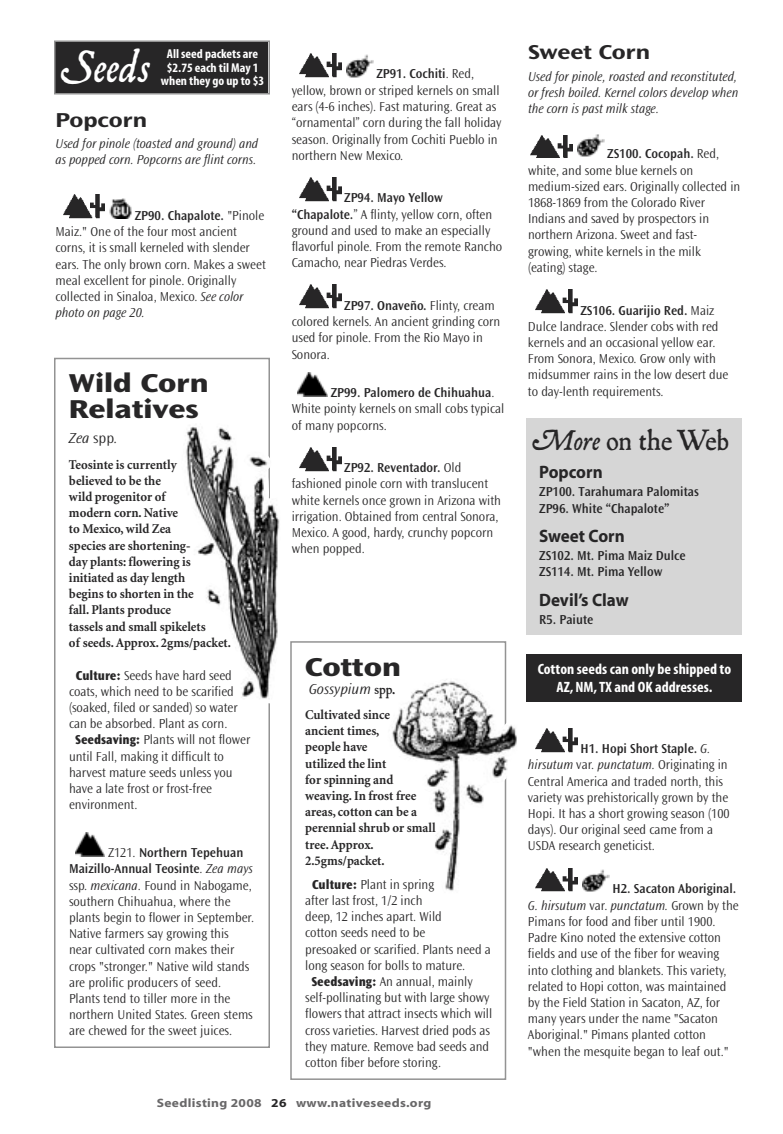
<style>
.page{position:relative;width:783px;height:1134px;background:#fff}
.page>*{position:absolute;margin:0;border:0;box-sizing:border-box;transform-origin:0 0}
.t1{font:italic 47.25px "P22 Mayflower";color:#fff;scale:.95 1}
.t2{font:30px "P22 Mayflower";color:#272627;scale:.95 1}
.t3{font:27px/25.5px "Ocean Sans MM 760 800";color:#272627}
.t4{font:21px "Ocean Sans MM 648 800";color:#272627}
.t5{font:700 18px "Myriad";color:#272627;scale:.95 1}
.t6{font:700 condensed 15px/18px "Myriad";color:#fff;text-align:center;scale:1.05 1}
.t7{font:15px "Ocean Sans MM It 310 475";color:#272627}
.t8{font:13.5px/16.2px "Ocean Sans MM 310 475";color:#272627;scale:.95 1}
.t9{font:700 13.5px/16.2px "Minion";color:#272627;scale:.95 1}
.t10{font:13.5px/16.2px "Ocean Sans MM 512 475";color:#272627;scale:.95 1}
.t11{font:13.5px/16.2px "Ocean Sans MM It 310 475";color:#272627;text-align:justify;scale:.95 1}
.t12{font:700 condensed 12.9px/13.5px "Myriad";color:#fff;text-align:center;scale:1.05 1}
.t13{font:700 12.15px "Myriad";letter-spacing:.025em;color:#686768;scale:1.11 1}
.s1{font-family:"Ocean Sans MM 310 475"}
.s2{font-family:"Ocean Sans MM It 310 475"}
.s3{font-family:"Ocean Sans MM 760 475"}
.s4{font-family:"Ocean Sans MM 512 475"}
.s5{font-family:"P22 Mayflower"}
.s6{color:#272627}
.s7{font-style:italic}
</style>
<div class="page">
<div style="left:54px;top:358px;width:216px;height:690px;border:2px solid #939393"></div>
<img style="left:75px;top:832px;width:30px;height:24px">
<img style="left:186px;top:423px;width:94px;height:280px">
<img style="left:536px;top:290px;width:41px;height:23px">
<img style="left:578px;top:134px;width:27px;height:23px">
<img style="left:530px;top:135px;width:42px;height:23px">
<img style="left:63px;top:195px;width:42px;height:24px">
<svg style="left:113px;top:218px;width:16px;height:1px"></svg>
<img style="left:110px;top:198px;width:22px;height:20px">
<div style="left:526px;top:418px;width:216px;height:217px;background:#d6d6d6"></div>
<img style="left:299px;top:53px;width:42px;height:24px">
<img style="left:347px;top:54px;width:27px;height:24px">
<img style="left:299px;top:177px;width:42px;height:24px">
<img style="left:299px;top:285px;width:42px;height:24px">
<img style="left:299px;top:447px;width:42px;height:24px">
<img style="left:298px;top:372px;width:30px;height:24px">
<div style="left:290px;top:641px;width:216px;height:439px;border:2px solid #939393"></div>
<img style="left:535px;top:728px;width:42px;height:24px">
<img style="left:583px;top:869px;width:27px;height:23px">
<img style="left:535px;top:868px;width:42px;height:24px">
<div style="left:526px;top:655px;width:216px;height:47px;background:#272627"></div>
<img style="left:392px;top:678px;width:125px;height:217px">
<div style="left:56px;top:42px;width:212px;height:51px;background:#272627"></div>
<div style="left:54px;top:40px;width:216px;height:54px;border:2px solid #939393"></div>
<h1 class="t1" style="left:60px;top:48px;width:96px">Seeds</h1>
<p class="t12" style="left:161px;top:48px;width:100px">All seed packets are $2.75 each til May 1 when they go up to $3</p>
<h3 class="t4" style="left:56px;top:112px;width:93px">Popcorn</h3>
<p class="t11" style="left:56px;top:136px;width:215px">Used for pinole (toasted and ground) and as popped corn. Popcorns are flint corns.</p>
<p class="t10" style="left:135px;top:208px;width:138px">ZP90. Chapalote. <span class="s1">"Pinole</span></p>
<p class="t8" style="left:56px;top:225px;width:223px">Maiz." One of the four most ancient corns, it is small kerneled with slender ears. The only brown corn. Makes a sweet meal excellent for pinole. Originally collected in Sinaloa, Mexico. <span class="s2">See color</span></p>
<p class="t11" style="left:56px;top:306px;width:95px">photo on page 20.</p>
<h3 class="t3" style="left:69px;top:372px;width:141px">Wild Corn<br>Relatives</h3>
<p class="t7" style="left:69px;top:432px;width:50px">Zea <span class="s1">spp</span>.</p>
<p class="t9" style="left:69px;top:457px;width:172px">Teosinte is currently<br>believed to be the<br>wild progenitor of<br>modern corn. Native<br>to Mexico, wild Zea<br>species are shortening-<br>day plants: flowering is initiated as day length<br>begins to shorten in the<br>fall. Plants produce<br>tassels and small spikelets<br>of seeds. Approx. 2gms/packet.</p>
<p class="t8" style="left:76px;top:668px;width:166px"><span class="s3">Culture:</span> Seeds have hard seed</p>
<p class="t8" style="left:69px;top:684px;width:175px">coats, which need to be scarified</p>
<p class="t8" style="left:69px;top:700px;width:179px">(soaked, filed or sanded) so water</p>
<p class="t8" style="left:69px;top:716px;width:168px">can be absorbed. Plant as corn.</p>
<p class="t8" style="left:75px;top:733px;width:186px"><span class="s3">Seedsaving:</span> Plants will not flower</p>
<p class="t8" style="left:69px;top:749px;width:165px">until Fall, making it difficult to</p>
<p class="t8" style="left:69px;top:765px;width:174px">harvest mature seeds unless you</p>
<p class="t8" style="left:69px;top:781px;width:152px">have a late frost or frost-free</p>
<p class="t8" style="left:69px;top:797px;width:74px">environment.</p>
<p class="t10" style="left:69px;top:846px;width:195px;text-indent:39px"><span class="s1">Z121.</span> Northern Tepehuan<br>Maizillo-Annual Teosinte<span class="s1">.</span> <span class="s2">Zea mays</span></p>
<p class="t8" style="left:69px;top:878px;width:196px">ssp. <span class="s2">mexicana</span>. Found in Nabogame, southern Chihuahua, where the plants begin to flower in September.<br>Native farmers say growing this near cultivated corn makes their crops "stronger." Native wild stands are prolific producers of seed.<br>Plants tend to tiller more in the northern United States. Green stems are chewed for the sweet juices.</p>
<p class="t10" style="left:376px;top:67px;width:104px">ZP91. Cochiti<span class="s1">. Red,</span></p>
<p class="t8" style="left:292px;top:83px;width:222px">yellow, brown or striped kernels on small ears (4-6 inches). Fast maturing. Great as “ornamental” corn during the fall holiday season. Originally from Cochiti Pueblo in northern New Mexico.</p>
<p class="t10" style="left:344px;top:191px;width:105px">ZP94. Mayo Yellow</p>
<p class="t8" style="left:292px;top:207px;width:223px"><span class="s4">“Chapalote.</span>” A flinty, yellow corn, often ground and used to make an especially flavorful pinole. From the remote Rancho Camacho, near Piedras Verdes.</p>
<p class="t10" style="left:344px;top:298px;width:160px">ZP97. Onaveño. <span class="s1">Flinty, cream</span></p>
<p class="t8" style="left:292px;top:314px;width:221px">colored kernels. An ancient grinding corn used for pinole. From the Rio Mayo in<br>Sonora.</p>
<p class="t10" style="left:331px;top:386px;width:174px">ZP99. Palomero de Chihuahua<span class="s1">.</span></p>
<p class="t8" style="left:292px;top:402px;width:225px">White pointy kernels on small cobs typical of many popcorns.</p>
<p class="t10" style="left:344px;top:461px;width:125px">ZP92. Reventador. <span class="s1">Old</span></p>
<p class="t8" style="left:292px;top:477px;width:222px">fashioned pinole corn with translucent white kernels once grown in Arizona with irrigation. Obtained from central Sonora, Mexico. A good, hardy, crunchy popcorn when popped.</p>
<h3 class="t3" style="left:305px;top:656px;width:97px">Cotton</h3>
<p class="t7" style="left:309px;top:683px;width:88px">Gossypium <span class="s5">spp.</span></p>
<p class="t9" style="left:305px;top:708px;width:139px">Cultivated since<br>ancient times,<br>people have<br>utilized the lint<br>for spinning and weaving. In frost free areas, cotton can be a perennial shrub or small tree. Approx.<br>2.5gms/packet.</p>
<p class="t8" style="left:312px;top:877px;width:130px"><span class="s3">Culture:</span> Plant in spring</p>
<p class="t8" style="left:305px;top:893px;width:125px">after last frost, 1/2 inch</p>
<p class="t8" style="left:305px;top:909px;width:145px">deep, 12 inches apart. Wild</p>
<p class="t8" style="left:305px;top:926px;width:128px">cotton seeds need to be</p>
<p class="t8" style="left:305px;top:942px;width:197px">presoaked or scarified. Plants need a</p>
<p class="t8" style="left:305px;top:958px;width:170px">long season for bolls to mature.</p>
<p class="t8" style="left:311px;top:974px;width:171px"><span class="s3">Seedsaving:</span> An annual, mainly</p>
<p class="t8" style="left:305px;top:990px;width:196px">self-pollinating but with large showy</p>
<p class="t8" style="left:305px;top:1007px;width:198px">flowers that attract insects which will</p>
<p class="t8" style="left:305px;top:1023px;width:196px">cross varieties. Harvest dried pods as</p>
<p class="t8" style="left:305px;top:1039px;width:195px">they mature. Remove bad seeds and</p>
<p class="t8" style="left:305px;top:1055px;width:144px">cotton fiber before storing.</p>
<p class="t13" style="left:157px;top:1098px;width:249px">Seedlisting 2008 <span class="s6">26</span> www.nativeseeds.org</p>
<h3 class="t4" style="left:528px;top:44px;width:124px">Sweet Corn</h3>
<p class="t11" style="left:528px;top:69px;width:223px">Used for pinole, roasted and reconstituted, or fresh boiled. Kernel colors develop when the corn is past milk stage.</p>
<p class="t10" style="left:607px;top:146px;width:119px">ZS100. Cocopah. <span class="s1">Red,</span></p>
<p class="t8" style="left:528px;top:163px;width:225px">white, and some blue kernels on medium-sized ears. Originally collected in<br>1868-1869 from the Colorado River<br>Indians and saved by prospectors in northern Arizona. Sweet and fast&shy;growing, white kernels in the milk (eating) stage.</p>
<p class="t10" style="left:580px;top:303px;width:142px">ZS106. Guarijio Red. <span class="s1">Maiz</span></p>
<p class="t8" style="left:528px;top:319px;width:212px">Dulce landrace. Slender cobs with red kernels and an occasional yellow ear.<br>From Sonora, Mexico. Grow only with midsummer rains in the low desert due to day-lenth requirements.</p>
<h2 class="t2" style="left:533px;top:429px;width:208px"><span class="s7">More</span> on the Web</h2>
<h3 class="t5" style="left:539px;top:465px;width:68px">Popcorn</h3>
<p class="t10" style="left:539px;top:485px;width:169px">ZP100. Tarahumara Palomitas<br>ZP96. White “Chapalote”</p>
<h3 class="t5" style="left:539px;top:529px;width:92px">Sweet Corn</h3>
<p class="t10" style="left:539px;top:549px;width:156px">ZS102. Mt. Pima Maiz Dulce<br>ZS114. Mt. Pima Yellow</p>
<h3 class="t5" style="left:539px;top:593px;width:96px">Devil’s Claw</h3>
<p class="t10" style="left:539px;top:613px;width:58px">R5. Paiute</p>
<p class="t6" style="left:538px;top:661px;width:186px">Cotton seeds can only be shipped to<br>AZ, NM, TX and OK addresses.</p>
<p class="t10" style="left:580px;top:742px;width:138px">H1. Hopi Short Staple. <span class="s2">G.</span></p>
<p class="t11" style="left:528px;top:758px;width:212px">hirsutum <span class="s1">var.</span> punctatum. <span class="s1">Originating in</span></p>
<p class="t8" style="left:528px;top:774px;width:214px">Central America and traded north, this variety was prehistorically grown by the Hopi. It has a short growing season (100 days). Our original seed came from a USDA research geneticist.</p>
<p class="t10" style="left:613px;top:881px;width:132px">H2. Sacaton Aboriginal.</p>
<p class="t11" style="left:528px;top:898px;width:223px">G. hirsutum <span class="s1">var.</span> punctatum. <span class="s1">Grown by the</span></p>
<p class="t8" style="left:528px;top:914px;width:213px">Pimans for food and fiber until 1900.<br>Padre Kino noted the extensive cotton fields and use of the fiber for weaving into clothing and blankets. This variety, related to Hopi cotton, was maintained by the Field Station in Sacaton, AZ, for many years under the name "Sacaton Aboriginal." Pimans planted cotton "when the mesquite began to leaf out."</p>
</div>
